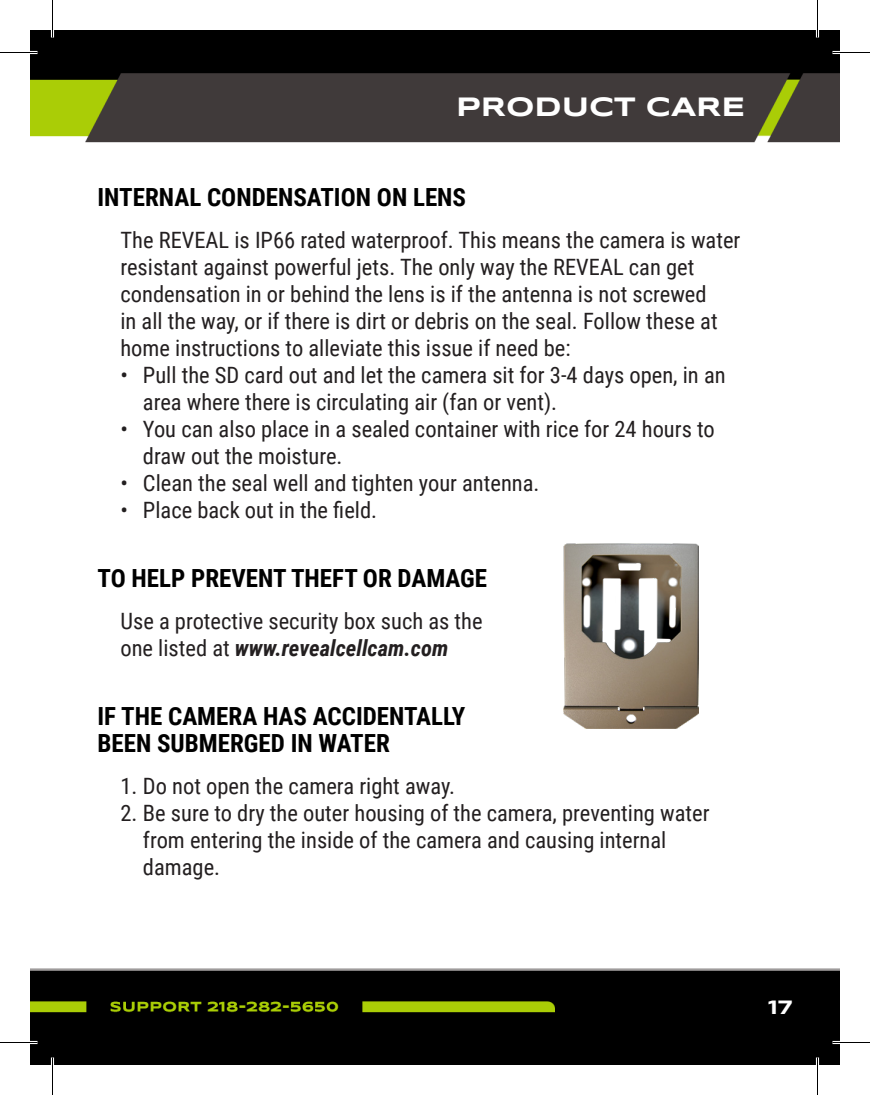
<style>
.page{position:relative;width:870px;height:1095px;background:#fff}
.page>*{position:absolute;margin:0;border:0;box-sizing:border-box;transform-origin:0 0}
.t1{font:700 27.5px "Syncopate";color:#fff}
.t2{font:700 25px/27.5px "Roboto Condensed";color:#000}
.t3{font:22.5px/27px "Roboto Condensed";color:#231f20}
.t4{font:700 20px "Syncopate";color:#fff}
.s1{font-weight:700;font-style:italic}
</style>
<div class="page">
<img style="left:30px;top:30px;width:810px;height:1035px">
<img style="left:563px;top:543px;width:136px;height:186px">
<hr style="left:0;top:51px;width:38px;height:3px;background:#fff">
<hr style="left:832px;top:51px;width:38px;height:3px;background:#fff">
<hr style="left:0;top:1041px;width:38px;height:3px;background:#fff">
<hr style="left:832px;top:1041px;width:38px;height:3px;background:#fff">
<hr style="left:51px;top:0;width:3px;height:38px;background:#fff">
<hr style="left:51px;top:1058px;width:3px;height:37px;background:#fff">
<hr style="left:816px;top:0;width:3px;height:38px;background:#fff">
<hr style="left:816px;top:1058px;width:3px;height:37px;background:#fff">
<hr style="left:0;top:52px;width:38px;height:1px;background:#000">
<hr style="left:832px;top:52px;width:38px;height:1px;background:#000">
<hr style="left:0;top:1042px;width:38px;height:1px;background:#000">
<hr style="left:832px;top:1042px;width:38px;height:1px;background:#000">
<hr style="left:52px;top:0;width:1px;height:38px;background:#000">
<hr style="left:52px;top:1058px;width:1px;height:37px;background:#000">
<hr style="left:817px;top:0;width:1px;height:38px;background:#000">
<hr style="left:817px;top:1058px;width:1px;height:37px;background:#000">
<p class="t1" style="left:456px;top:89px;width:291px">PRODUCT CARE</p>
<p class="t2" style="left:98px;top:183px;width:370px">INTERNAL CONDENSATION ON LENS</p>
<p class="t3" style="left:120px;top:226px;width:621px">The REVEAL is IP66 rated waterproof. This means the camera is water resistant against powerful jets. The only way the REVEAL can get condensation in or behind the lens is if the antenna is not screwed<br>in all the way, or if there is dirt or debris on the seal. Follow these at home instructions to alleviate this issue if need be:</p>
<p class="t3" style="left:143px;top:361px;width:584px;text-indent:-22px">• Pull the SD card out and let the camera sit for 3-4 days open, in an area where there is circulating air (fan or vent).</p>
<p class="t3" style="left:143px;top:415px;width:573px;text-indent:-22px">• You can also place in a sealed container with rice for 24 hours to draw out the moisture.</p>
<p class="t3" style="left:120px;top:469px;width:421px">• Clean the seal well and tighten your antenna.</p>
<p class="t3" style="left:120px;top:496px;width:258px">• Place back out in the field.</p>
<p class="t2" style="left:98px;top:563px;width:391px">TO HELP PREVENT THEFT OR DAMAGE</p>
<p class="t3" style="left:120px;top:606px;width:364px">Use a protective security box such as the one listed at <span class="s1">www.revealcellcam.com</span></p>
<p class="t2" style="left:98px;top:701px;width:369px">IF THE CAMERA HAS ACCIDENTALLY<br>BEEN SUBMERGED IN WATER</p>
<p class="t3" style="left:120px;top:772px;width:336px">1. Do not open the camera right away.</p>
<p class="t3" style="left:143px;top:799px;width:568px;text-indent:-22px">2. Be sure to dry the outer housing of the camera, preventing water from entering the inside of the camera and causing internal damage.</p>
<p class="t4" style="left:768px;top:995px;width:26px">17</p>
</div>
